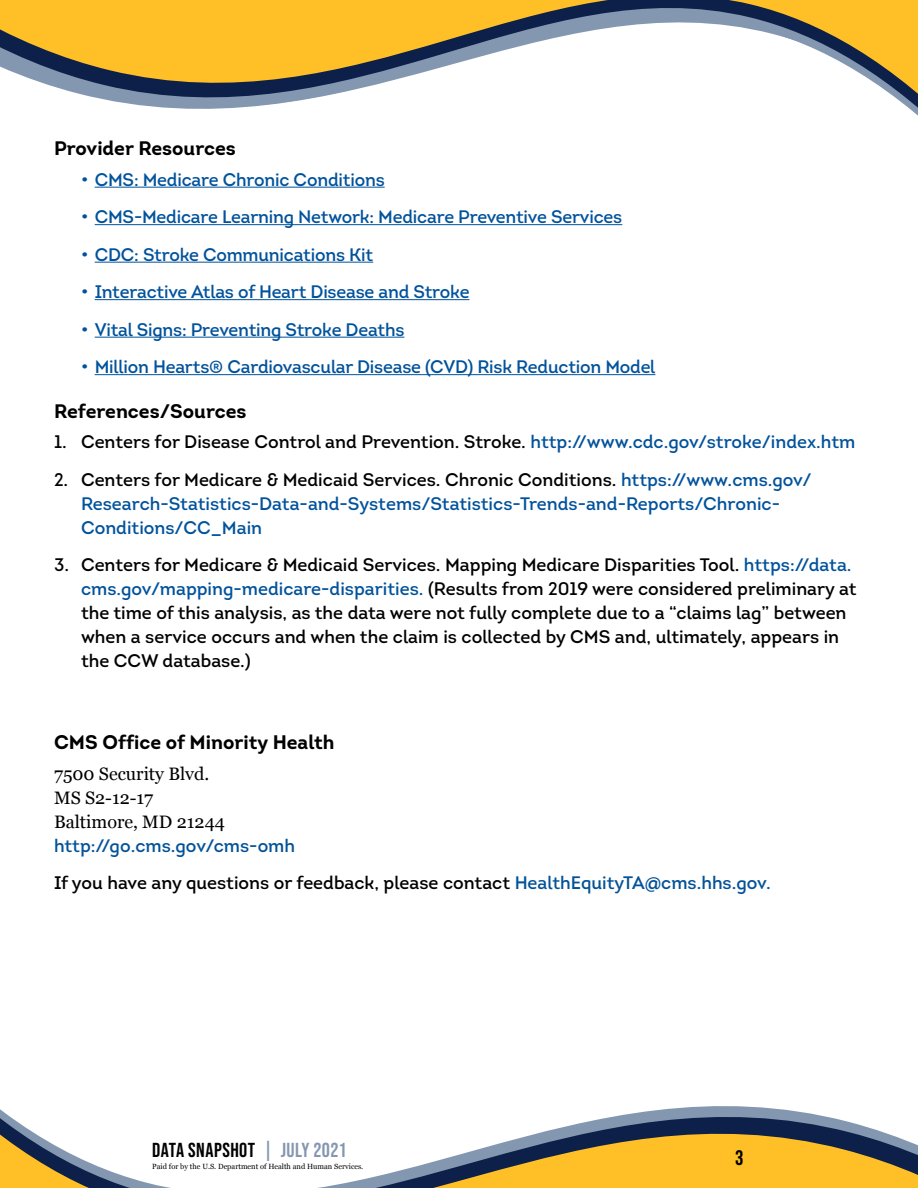
<style>
.page{position:relative;width:918px;height:1188px;background:#fff}
.page>*{position:absolute;margin:0;border:0;box-sizing:border-box;transform-origin:0 0}
.t1{font:21px "Bebas Neue";color:#000}
.t2{font:20.25px "Bebas Neue";letter-spacing:.02em;color:#000}
.t3{font:700 19.5px "Intro";color:#000}
.t4{font:18px/24px "Intro";letter-spacing:-.01em;color:#00529c}
.t5{font:18px/24px "Intro";color:#000}
.t6{font:18px/37.5px "Intro";color:#035298}
.t7{font:18px/24px "Georgia";color:#000}
.t8{font:7.5px "Georgia";color:#000}
.s1{color:#00529c}
.s2{color:#000}
.s3{color:#00539a}
.s4{color:#8497b0}
</style>
<div class="page">
<svg style="left:0;top:1106px;width:918px;height:82px"></svg>
<svg style="left:0;top:0;width:918px;height:116px"></svg>
<hr style="left:95px;top:187px;width:290px;height:1px;background:#00529c">
<hr style="left:95px;top:224px;width:527px;height:1px;background:#00529c">
<hr style="left:95px;top:262px;width:278px;height:1px;background:#00529c">
<hr style="left:95px;top:299px;width:374px;height:1px;background:#00529c">
<hr style="left:95px;top:337px;width:309px;height:1px;background:#00529c">
<hr style="left:95px;top:374px;width:560px;height:1px;background:#00529c">
<p class="t3" style="left:54px;top:136px;width:183px">Provider Resources</p>
<p class="t4" style="left:81px;top:168px;width:305px">• CMS: Medicare Chronic Conditions</p>
<p class="t4" style="left:81px;top:205px;width:543px">• CMS-Medicare Learning Network: Medicare Preventive Services</p>
<p class="t4" style="left:81px;top:242px;width:294px">• CDC: Stroke Communications Kit</p>
<p class="t4" style="left:81px;top:280px;width:390px">• Interactive Atlas of Heart Disease and Stroke</p>
<p class="t4" style="left:81px;top:317px;width:325px">• Vital Signs: Preventing Stroke Deaths</p>
<p class="t4" style="left:81px;top:355px;width:576px">• Million Hearts® Cardiovascular Disease (CVD) Risk Reduction Model</p>
<p class="t3" style="left:54px;top:398px;width:194px">References/Sources</p>
<p class="t5" style="left:54px;top:430px;width:803px">1. Centers for Disease Control and Prevention. Stroke. <span class="s1">http://www.cdc.gov/stroke/index.htm</span></p>
<p class="t4" style="left:81px;top:467px;width:732px;text-indent:-27px"><span class="s2">2. Centers for Medicare &amp; Medicaid Services. Chronic Conditions.</span> https://www.cms.gov/<br>Research-Statistics-Data-and-Systems/Statistics-Trends-and-Reports/Chronic-<br>Conditions/CC_Main</p>
<p class="t5" style="left:81px;top:553px;width:777px;text-indent:-27px">3. Centers for Medicare &amp; Medicaid Services. Mapping Medicare Disparities Tool. <span class="s1">https://data. cms.gov/mapping-medicare-disparities.</span> (Results from 2019 were considered preliminary at the time of this analysis, as the data were not fully complete due to a “claims lag” between when a service occurs and when the claim is collected by CMS and, ultimately, appears in the CCW database.)</p>
<p class="t3" style="left:54px;top:730px;width:282px">CMS Office of Minority Health</p>
<p class="t7" style="left:54px;top:761px;width:173px">7500 Security Blvd.<br>MS S2-12-17<br>Baltimore, MD 21244</p>
<p class="t6" style="left:54px;top:827px;width:718px">http://go.cms.gov/cms-omh<br><span class="s2">If you have any questions or feedback, please contact</span> HealthEquityTA@cms.hhs.gov<span class="s3">.</span></p>
<p class="t2" style="left:152px;top:1139px;width:196px">DATA SNAPSHOT <span class="s4">| JULY 2021</span></p>
<p class="t8" style="left:152px;top:1161px;width:213px">Paid for by the U.S. Department of Health and Human Services.</p>
<p class="t1" style="left:735px;top:1146px;width:10px">3</p>
</div>
